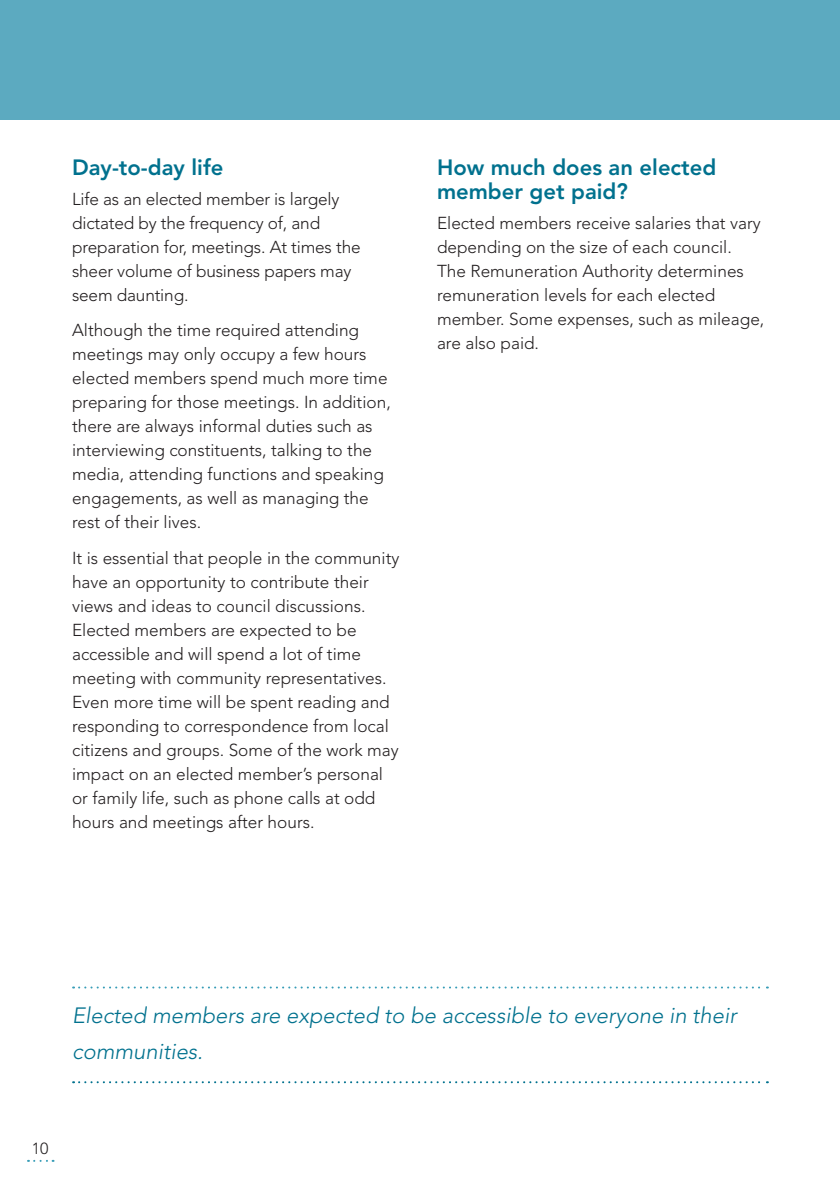
<style>
.page{position:relative;width:840px;height:1191px;background:#fff}
.page>*{position:absolute;margin:0;border:0;box-sizing:border-box;transform-origin:0 0}
.t1{font:italic 300 22px/36px "Avenir";color:#00718e}
.t2{font:800 22px/24px "Avenir";color:#00718e}
.t3{font:300 17.2px/24px "Avenir";color:#231f20}
.t4{font:300 16px "Avenir";color:#231f20}
</style>
<div class="page">
<svg style="left:28px;top:1159px;width:26px;height:2px"></svg>
<div style="left:0;top:0;width:839px;height:119px;background:#5caac0"></div>
<svg style="left:73px;top:986px;width:694px;height:2px"></svg>
<svg style="left:73px;top:1081px;width:694px;height:2px"></svg>
<p class="t2" style="left:72px;top:156px;width:153px">Day-to-day life</p>
<p class="t3" style="left:72px;top:187px;width:290px">Life as an elected member is largely dictated by the frequency of, and preparation for, meetings. At times the sheer volume of business papers may seem daunting.</p>
<p class="t3" style="left:72px;top:318px;width:320px">Although the time required attending meetings may only occupy a few hours elected members spend much more time preparing for those meetings. In addition, there are always informal duties such as interviewing constituents, talking to the media, attending functions and speaking engagements, as well as managing the rest of their lives.</p>
<p class="t3" style="left:72px;top:546px;width:328px">It is essential that people in the community have an opportunity to contribute their views and ideas to council discussions.<br>Elected members are expected to be accessible and will spend a lot of time meeting with community representatives.<br>Even more time will be spent reading and responding to correspondence from local citizens and groups. Some of the work may impact on an elected member’s personal or family life, such as phone calls at odd hours and meetings after hours.</p>
<p class="t2" style="left:437px;top:156px;width:281px">How much does an elected member get paid?</p>
<p class="t3" style="left:437px;top:211px;width:329px">Elected members receive salaries that vary depending on the size of each council.<br>The Remuneration Authority determines remuneration levels for each elected member. Some expenses, such as mileage, are also paid.</p>
<p class="t1" style="left:72px;top:997px;width:665px">Elected members are expected to be accessible to everyone in their communities.</p>
<p class="t4" style="left:32px;top:1138px;width:18px">10</p>
</div>
